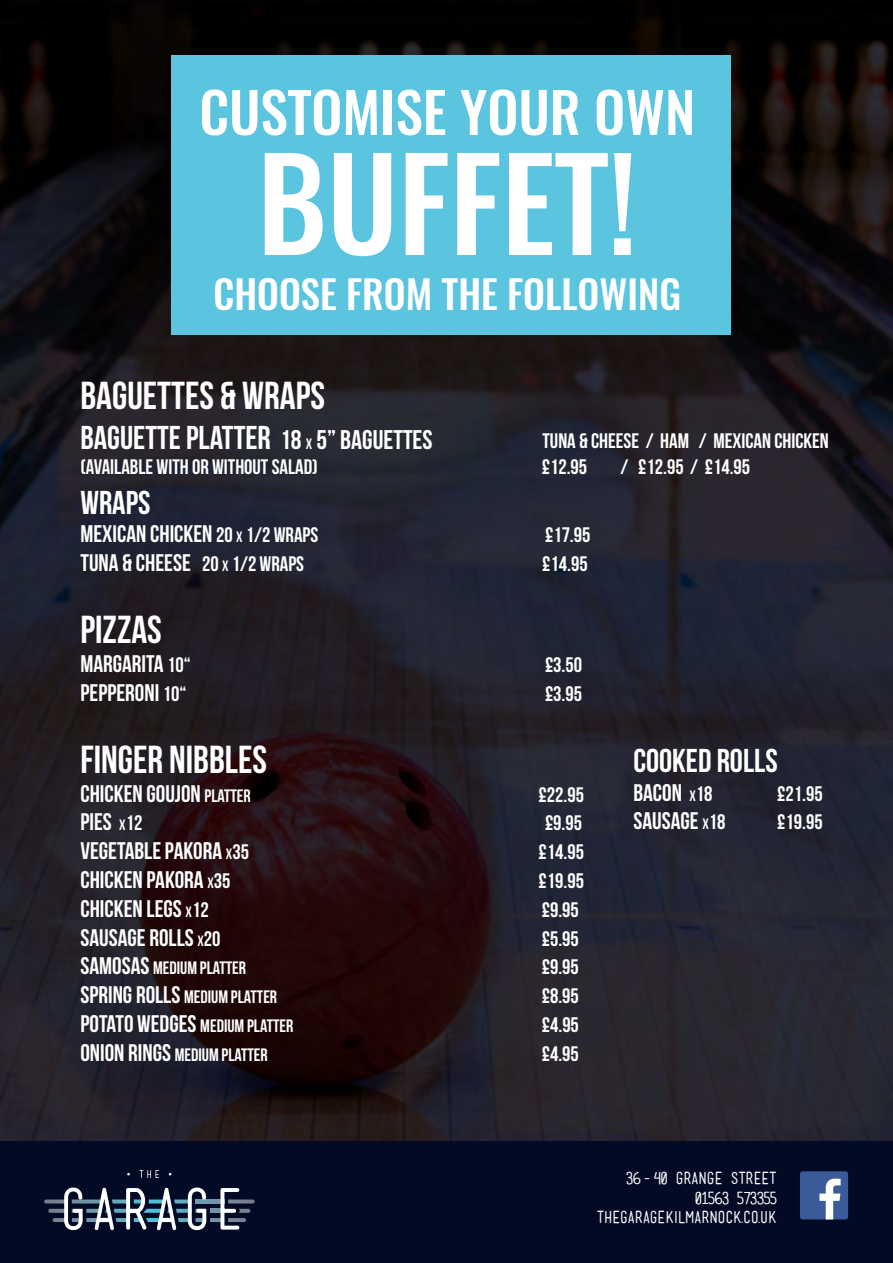
<style>
.page{position:relative;width:893px;height:1263px;background:#fff}
.page>*{position:absolute;margin:0;border:0;box-sizing:border-box;transform-origin:0 0}
.t1{font:500 126px "Oswald";color:#fff}
.t2{font:500 55.5px "Oswald";color:#fff}
.t3{font:39px "Bebas Neue";color:#fff}
.t4{font:500 39px "Oswald";color:#fff}
.t5{font:33px "Bebas Neue";color:#fff}
.t6{font:24px "Bebas Neue";color:#fff}
.t7{font:21px "Bebas Neue";color:#fff}
.t8{font:18px "Bebas Neue";color:#fff}
.t9{font:16.35px/19.6px "Mensch";color:#fff;text-align:right}
.s1{font-size:27px}
.s2{font-size:15px}
.s3{font-size:21px}
.s4{font-size:18px}
.s5{font-size:24px}
</style>
<div class="page">
<img style="left:0;top:0;width:893px;height:1141px">
<div style="left:171px;top:56px;width:559px;height:278px;background:#5bc5df"></div>
<div style="left:0;top:1141px;width:893px;height:122px;background:#020a26"></div>
<svg style="left:139px;top:1170px;width:20px;height:8px"></svg>
<svg style="left:44px;top:1187px;width:211px;height:43px"></svg>
<div style="left:800px;top:1171px;width:48px;height:48px;background:#3b5a9a;border-radius:3px"></div>
<svg style="left:819px;top:1178px;width:22px;height:41px"></svg>
<h2 class="t2" style="left:199px;top:74px;width:497px">CUSTOMISE YOUR OWN</h2>
<h1 class="t1" style="left:257px;top:116px;width:382px">BUFFET!</h1>
<h3 class="t4" style="left:213px;top:267px;width:469px">CHOOSE FROM THE FOLLOWING</h3>
<h3 class="t3" style="left:80px;top:374px;width:246px">BAGUETTES &amp; WRAPS</h3>
<h3 class="t5" style="left:80px;top:419px;width:354px">BAGUETTE PLATTER <span class="s1">18</span> <span class="s2">X</span> <span class="s1">5” BAGUETTES</span></h3>
<p class="t7" style="left:80px;top:455px;width:239px">(AVAILABLE WITH OR WITHOUT SALAD)</p>
<p class="t7" style="left:542px;top:455px;width:47px">£12.95</p>
<p class="t7" style="left:620px;top:455px;width:131px">/ £12.95 / £14.95</p>
<h3 class="t5" style="left:80px;top:484px;width:72px">WRAPS</h3>
<p class="t6" style="left:80px;top:521px;width:239px">MEXICAN CHICKEN <span class="s3">20</span> <span class="s2">X</span> <span class="s3">1/2 WRAPS</span></p>
<p class="t7" style="left:545px;top:523px;width:47px">£17.95</p>
<p class="t6" style="left:80px;top:550px;width:225px">TUNA &amp; CHEESE <span class="s3">20</span> <span class="s2">X</span> <span class="s3">1/2 WRAPS</span></p>
<p class="t7" style="left:542px;top:552px;width:47px">£14.95</p>
<p class="t7" style="left:542px;top:429px;width:288px">TUNA &amp; CHEESE / HAM / MEXICAN CHICKEN</p>
<h3 class="t3" style="left:80px;top:608px;width:83px">PIZZAS</h3>
<p class="t6" style="left:80px;top:650px;width:112px">MARGARITA <span class="s3">10“</span></p>
<p class="t7" style="left:545px;top:653px;width:39px">£3.50</p>
<p class="t6" style="left:80px;top:679px;width:108px">PEPPERONI <span class="s3">10“</span></p>
<p class="t7" style="left:545px;top:682px;width:39px">£3.95</p>
<h3 class="t3" style="left:80px;top:738px;width:188px">FINGER NIBBLES</h3>
<p class="t6" style="left:80px;top:780px;width:172px">CHICKEN GOUJON <span class="s4">PLATTER</span></p>
<p class="t7" style="left:538px;top:783px;width:47px">£22.95</p>
<p class="t6" style="left:80px;top:809px;width:63px">PIES <span class="s2">X</span><span class="s3">12</span></p>
<p class="t7" style="left:545px;top:811px;width:39px">£9.95</p>
<p class="t6" style="left:80px;top:838px;width:170px">VEGETABLE PAKORA <span class="s2">X</span><span class="s3">35</span></p>
<p class="t7" style="left:538px;top:840px;width:47px">£14.95</p>
<p class="t6" style="left:80px;top:866px;width:152px">CHICKEN PAKORA <span class="s2">X</span><span class="s3">35</span></p>
<p class="t7" style="left:538px;top:869px;width:47px">£19.95</p>
<p class="t6" style="left:80px;top:895px;width:130px">CHICKEN LEGS <span class="s2">X</span><span class="s3">12</span></p>
<p class="t7" style="left:542px;top:898px;width:39px">£9.95</p>
<p class="t6" style="left:80px;top:924px;width:142px">SAUSAGE ROLLS <span class="s2">X</span><span class="s3">20</span></p>
<p class="t7" style="left:542px;top:927px;width:39px">£5.95</p>
<p class="t8" style="left:80px;top:958px;width:167px"><span class="s5">SAMOSAS</span> MEDIUM PLATTER</p>
<p class="t7" style="left:542px;top:955px;width:39px">£9.95</p>
<p class="t8" style="left:80px;top:987px;width:198px"><span class="s5">SPRING ROLLS</span> MEDIUM PLATTER</p>
<p class="t7" style="left:542px;top:984px;width:39px">£8.95</p>
<p class="t8" style="left:80px;top:1016px;width:214px"><span class="s5">POTATO WEDGES</span> MEDIUM PLATTER</p>
<p class="t7" style="left:542px;top:1013px;width:39px">£4.95</p>
<p class="t8" style="left:80px;top:1045px;width:189px"><span class="s5">ONION RINGS</span> MEDIUM PLATTER</p>
<p class="t7" style="left:542px;top:1042px;width:39px">£4.95</p>
<h3 class="t5" style="left:633px;top:742px;width:146px">COOKED ROLLS</h3>
<p class="t6" style="left:633px;top:779px;width:81px">BACON <span class="s2">X</span><span class="s3">18</span></p>
<p class="t7" style="left:777px;top:782px;width:47px">£21.95</p>
<p class="t6" style="left:633px;top:808px;width:94px">SAUSAGE <span class="s2">X</span><span class="s3">18</span></p>
<p class="t7" style="left:777px;top:810px;width:47px">£19.95</p>
<p class="t9" style="left:597px;top:1168px;width:181px">36-40 GRANGE STREET<br>01563 573355<br>THEGARAGEKILMARNOCK.CO.UK</p>
</div>
